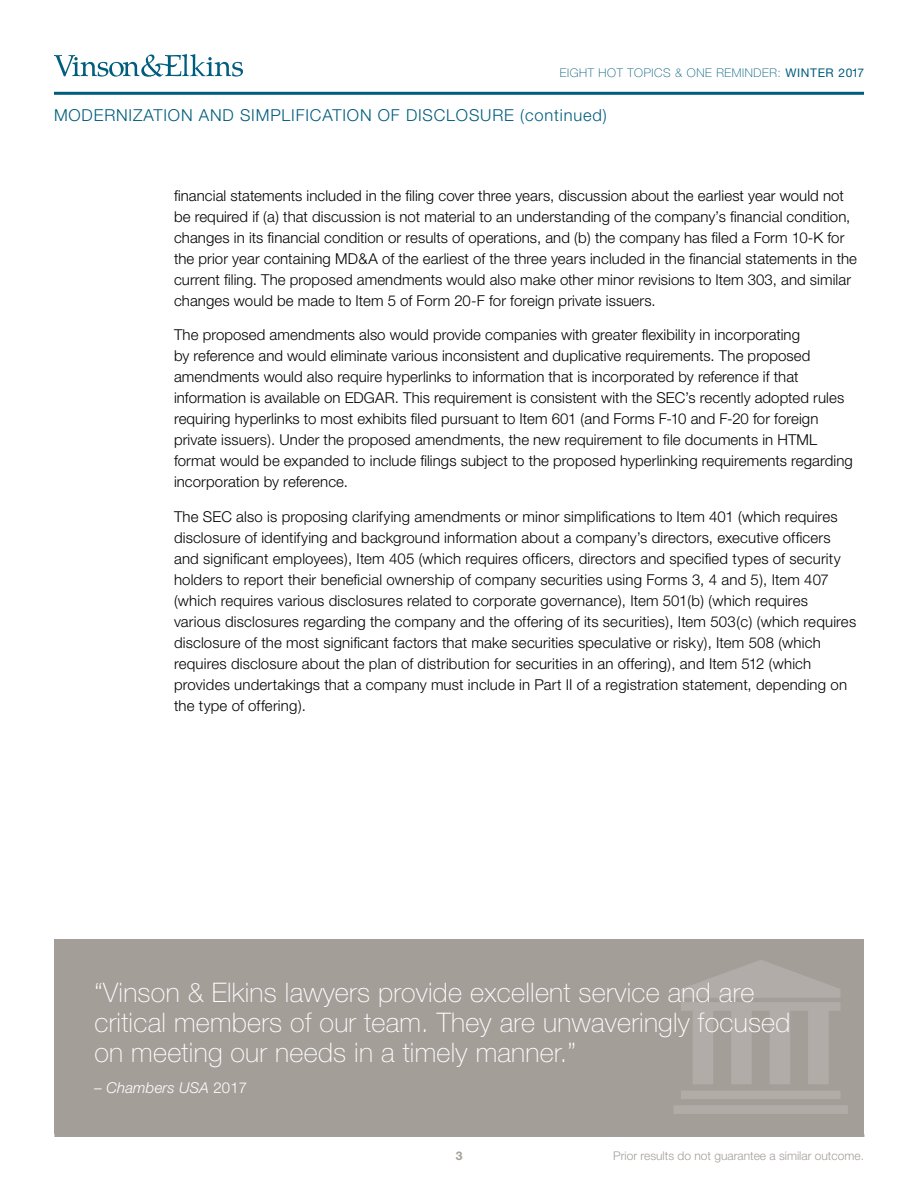
<style>
.page{position:relative;width:918px;height:1188px;background:#fff}
.page>*{position:absolute;margin:0;border:0;box-sizing:border-box;transform-origin:0 0}
.t1{font:100 27px/30px "Helvetica Neue";letter-spacing:.01em;color:#fff}
.t2{font:300 16.5px "Helvetica Neue";letter-spacing:.05em;color:#005d7d}
.t3{font:300 15px/21px "Helvetica Neue";letter-spacing:.005em;color:#000}
.t4{font:italic 300 15px "Helvetica Neue";letter-spacing:.01em;color:#fff}
.t5{font:300 12px "Helvetica Neue";color:#a49e99}
.t6{font:100 12px "Helvetica Neue";letter-spacing:.05em;color:#005d7d}
.t7{font:700 12px "Helvetica Neue";color:#a49e99}
.s1{font-weight:400}
.s2{font-style:normal}
</style>
<div class="page">
<hr style="left:54px;top:92px;width:810px;height:3px;background:#005d7d">
<hr style="left:54px;top:1134px;width:810px;height:3px;background:#a49e99">
<svg style="left:54px;top:54px;width:189px;height:23px"></svg>
<div style="left:54px;top:940px;width:810px;height:194px;background:#a49e99"></div>
<svg style="left:674px;top:960px;width:174px;height:154px"></svg>
<p class="t6" style="left:560px;top:66px;width:306px">EIGHT HOT TOPICS &amp; ONE REMINDER: <span class="s1">WINTER 2017</span></p>
<p class="t2" style="left:54px;top:105px;width:554px">MODERNIZATION AND SIMPLIFICATION OF DISCLOSURE (continued)</p>
<p class="t3" style="left:174px;top:185px;width:685px">financial statements included in the filing cover three years, discussion about the earliest year would not be required if (a) that discussion is not material to an understanding of the company’s financial condition, changes in its financial condition or results of operations, and (b) the company has filed a Form 10-K for the prior year containing MD&amp;A of the earliest of the three years included in the financial statements in the current filing. The proposed amendments would also make other minor revisions to Item 303, and similar changes would be made to Item 5 of Form 20-F for foreign private issuers.</p>
<p class="t3" style="left:174px;top:324px;width:680px">The proposed amendments also would provide companies with greater flexibility in incorporating<br>by reference and would eliminate various inconsistent and duplicative requirements. The proposed amendments would also require hyperlinks to information that is incorporated by reference if that information is available on EDGAR. This requirement is consistent with the SEC’s recently adopted rules requiring hyperlinks to most exhibits filed pursuant to Item 601 (and Forms F-10 and F-20 for foreign private issuers). Under the proposed amendments, the new requirement to file documents in HTML format would be expanded to include filings subject to the proposed hyperlinking requirements regarding incorporation by reference.</p>
<p class="t3" style="left:174px;top:506px;width:684px">The SEC also is proposing clarifying amendments or minor simplifications to Item 401 (which requires disclosure of identifying and background information about a company’s directors, executive officers and significant employees), Item 405 (which requires officers, directors and specified types of security holders to report their beneficial ownership of company securities using Forms 3, 4 and 5), Item 407 (which requires various disclosures related to corporate governance), Item 501(b) (which requires various disclosures regarding the company and the offering of its securities), Item 503(c) (which requires disclosure of the most significant factors that make securities speculative or risky), Item 508 (which requires disclosure about the plan of distribution for securities in an offering), and Item 512 (which provides undertakings that a company must include in Part II of a registration statement, depending on the type of offering).</p>
<h1 class="t1" style="left:94px;top:977px;width:698px">“Vinson &amp; Elkins lawyers provide excellent service and are critical members of our team. They are unwaveringly focused on meeting our needs in a timely manner.”</h1>
<p class="t4" style="left:94px;top:1079px;width:154px">– Chambers USA <span class="s2">2017</span></p>
<p class="t7" style="left:456px;top:1148px;width:8px">3</p>
<p class="t5" style="left:613px;top:1148px;width:252px">Prior results do not guarantee a similar outcome.</p>
</div>
